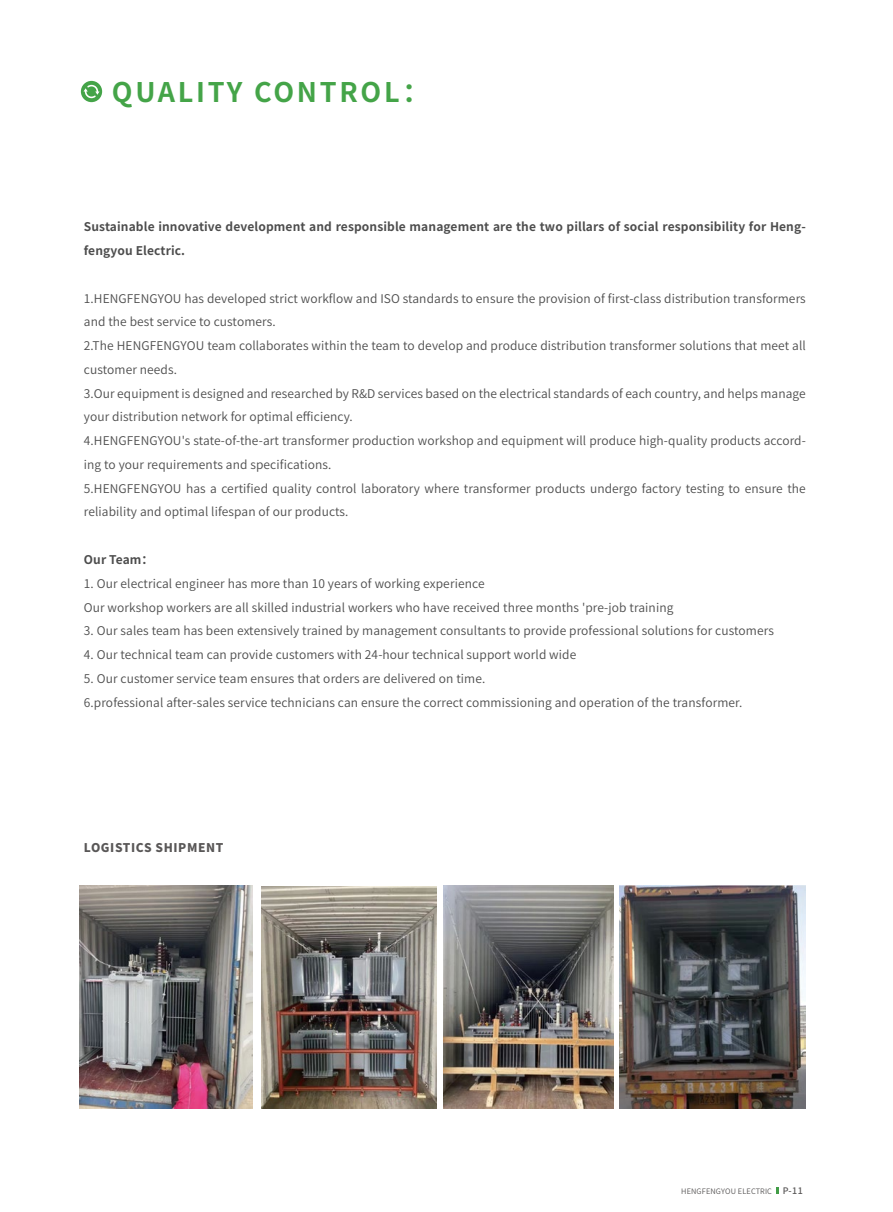
<style>
.page{position:relative;width:893px;height:1212px;background:#fff}
.page>*{position:absolute;margin:0;border:0;box-sizing:border-box;transform-origin:0 0}
.t1{font:700 27px "Source Han Sans CN";letter-spacing:.1em;color:#44a448}
.t2{font:12px/23.7px "Source Han Sans CN";letter-spacing:.01em;color:#4d4d4d}
.t3{font:700 12px/23.7px "Source Han Sans CN";letter-spacing:.01em;color:#4d4d4d}
.t4{font:800 12px "Source Han Sans CN";letter-spacing:.05em;color:#595757}
.t5{font:7.5px "Source Han Sans CN";letter-spacing:.02em;color:#595757}
.s1{font-weight:500;font-size:9px}
</style>
<div class="page">
<img style="left:443px;top:885px;width:170px;height:224px">
<img style="left:261px;top:886px;width:176px;height:223px">
<img style="left:620px;top:885px;width:186px;height:224px">
<img style="left:80px;top:885px;width:172px;height:224px">
<svg style="left:776px;top:1187px;width:2px;height:7px"></svg>
<div style="left:81px;top:81px;width:21px;height:21px;background:#44a448;border-radius:50%"></div>
<svg style="left:83px;top:85px;width:17px;height:13px"></svg>
<h1 class="t1" style="left:112px;top:77px;width:319px">QUALITY CONTROL：</h1>
<p class="t3" style="left:84px;top:215px;width:723px">Sustainable innovative development and responsible management are the two pillars of social responsibility for Heng&shy;fengyou Electric.</p>
<p class="t2" style="left:84px;top:287px;width:723px">1.HENGFENGYOU has developed strict workflow and ISO standards to ensure the provision of first-class distribution transformers and the best service to customers.<br>2.The HENGFENGYOU team collaborates within the team to develop and produce distribution transformer solutions that meet all customer needs.<br>3.Our equipment is designed and researched by R&amp;D services based on the electrical standards of each country, and helps manage your distribution network for optimal efficiency.<br>4.HENGFENGYOU's state-of-the-art transformer production workshop and equipment will produce high-quality products accord&shy;ing to your requirements and specifications.<br>5.HENGFENGYOU has a certified quality control laboratory where transformer products undergo factory testing to ensure the reliability and optimal lifespan of our products.</p>
<p class="t3" style="left:84px;top:548px;width:71px">Our Team：</p>
<p class="t2" style="left:84px;top:572px;width:591px">1. Our electrical engineer has more than 10 years of working experience<br>Our workshop workers are all skilled industrial workers who have received three months 'pre-job training</p>
<p class="t2" style="left:84px;top:619px;width:691px">3. Our sales team has been extensively trained by management consultants to provide professional solutions for customers</p>
<p class="t2" style="left:84px;top:643px;width:494px">4. Our technical team can provide customers with 24-hour technical support world wide</p>
<p class="t2" style="left:84px;top:667px;width:660px">5. Our customer service team ensures that orders are delivered on time.<br>6.professional after-sales service technicians can ensure the correct commissioning and operation of the transformer.</p>
<p class="t4" style="left:84px;top:841px;width:141px">LOGISTICS SHIPMENT</p>
<p class="t5" style="left:681px;top:1187px;width:123px">HENGFENGYOU ELECTRIC <span class="s1">P-11</span></p>
</div>
